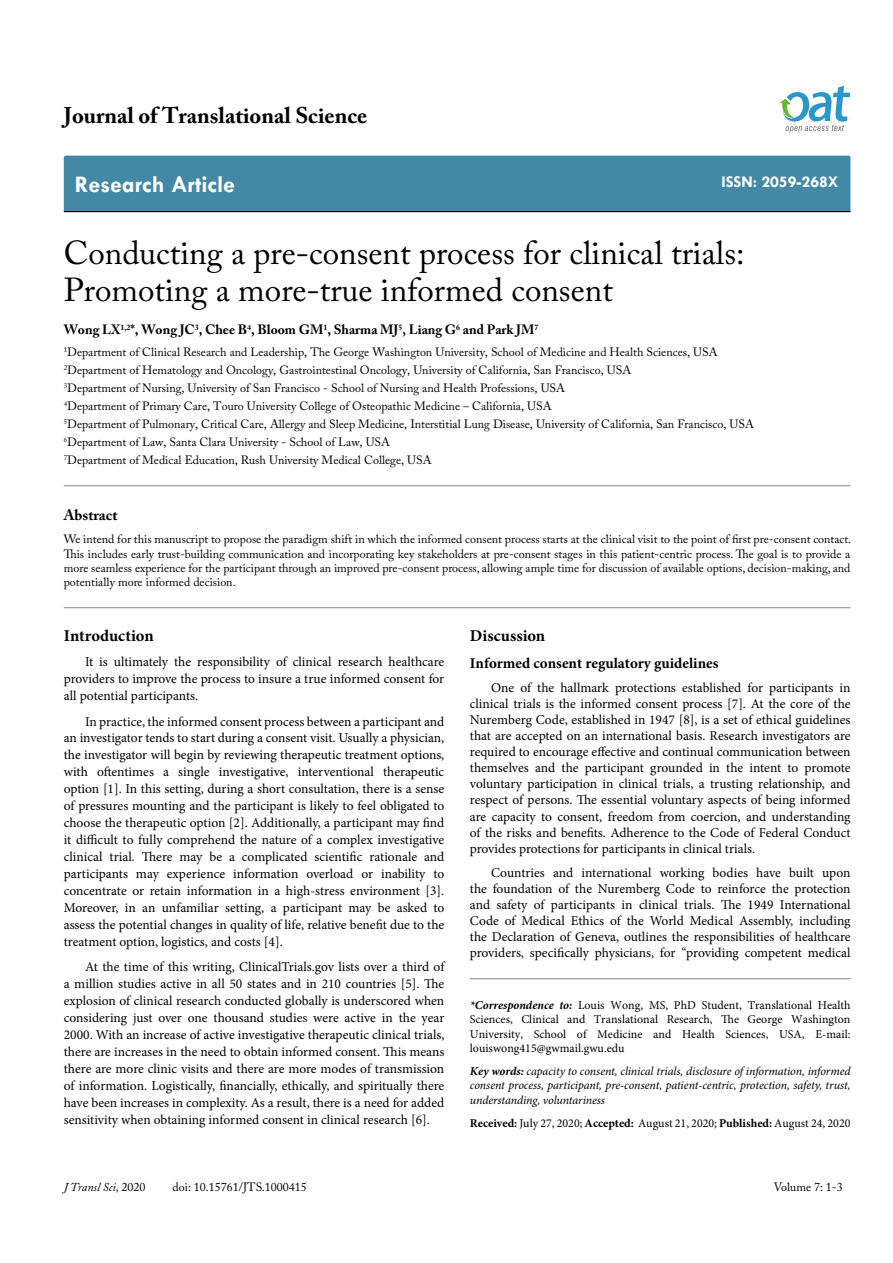
<style>
.page{position:relative;width:893px;height:1263px;background:#fff}
.page>*{position:absolute;margin:0;border:0;box-sizing:border-box;transform-origin:0 0}
.t1{font:33px/37.5px "Adobe Caslon Pro";color:#000}
.t2{font:700 24px "Tw Cen";color:#fff}
.t3{font:700 22.5px "Adobe Caslon Pro";color:#000}
.t4{font:700 16.5px "Minion Pro";color:#000}
.t5{font:700 16.5px "Tw Cen";color:#fff}
.t6{font:700 15px "Minion Pro";color:#000}
.t7{font:700 15px "Adobe Caslon Pro";color:#000}
.t8{font:13.5px/17px "Minion Pro";color:#000;text-align:justify}
.t9{font:700 13.5px "Adobe Caslon Pro";color:#000}
.t10{font:12px/18px "Adobe Caslon Pro";color:#000}
.t11{font:12px/14.4px "Minion Pro";color:#000;text-align:justify}
.t12{font:italic 12px/14.4px "Minion Pro";letter-spacing:-.01em;color:#000;text-align:justify}
.t13{font:italic 12px "Adobe Caslon Pro";color:#000}
.s1{font-weight:700;font-style:italic}
.s2{font-weight:700}
.s3{font-style:normal}
</style>
<div class="page">
<div style="left:64px;top:156px;width:786px;height:55px;background:#4389a5"></div>
<hr style="left:64px;top:211px;width:786px;height:1px;background:#000">
<svg style="left:779px;top:86px;width:71px;height:47px"></svg>
<hr style="left:470px;top:978px;width:380px;height:1px;background:#808285">
<hr style="left:64px;top:485px;width:786px;height:1px;background:#808285">
<hr style="left:64px;top:607px;width:786px;height:1px;background:#808285">
<h3 class="t3" style="left:64px;top:102px;width:305px">Journal of Translational Science</h3>
<h2 class="t2" style="left:75px;top:170px;width:162px">Research Article</h2>
<p class="t5" style="left:721px;top:172px;width:119px">ISSN: 2059-268X</p>
<h1 class="t1" style="left:64px;top:233px;width:682px">Conducting a pre-consent process for clinical trials:<br>Promoting a more-true informed consent</h1>
<p class="t9" style="left:64px;top:322px;width:476px">Wong LX<sup>1,2</sup>*, Wong JC<sup>3</sup>, Chee B<sup>4</sup>, Bloom GM<sup>1</sup>, Sharma MJ<sup>5</sup>, Liang G<sup>6</sup> and Park JM<sup>7</sup></p>
<p class="t10" style="left:64px;top:343px;width:692px"><sup>1</sup>Department of Clinical Research and Leadership, The George Washington University, School of Medicine and Health Sciences, USA <sup>2</sup>Department of Hematology and Oncology, Gastrointestinal Oncology, University of California, San Francisco, USA<br><sup>3</sup>Department of Nursing, University of San Francisco - School of Nursing and Health Professions, USA<br><sup>4</sup>Department of Primary Care, Touro University College of Osteopathic Medicine – California, USA<br><sup>5</sup>Department of Pulmonary, Critical Care, Allergy and Sleep Medicine, Interstitial Lung Disease, University of California, San Francisco, USA <sup>6</sup>Department of Law, Santa Clara University - School of Law, USA<br><sup>7</sup>Department of Medical Education, Rush University Medical College, USA</p>
<p class="t7" style="left:64px;top:506px;width:55px">Abstract</p>
<p class="t10" style="left:64px;top:532px;width:789px;line-height:14.4px;text-align:justify">We intend for this manuscript to propose the paradigm shift in which the informed consent process starts at the clinical visit to the point of first pre-consent contact.<br>This includes early trust-building communication and incorporating key stakeholders at pre-consent stages in this patient-centric process. The goal is to provide a more seamless experience for the participant through an improved pre-consent process, allowing ample time for discussion of available options, decision-making, and potentially more informed decision.</p>
<p class="t4" style="left:64px;top:624px;width:91px">Introduction</p>
<p class="t8" style="left:64px;top:654px;width:382px;text-indent:21px">It is ultimately the responsibility of clinical research healthcare providers to improve the process to insure a true informed consent for all potential participants.</p>
<p class="t8" style="left:64px;top:713px;width:382px;text-indent:21px">In practice, the informed consent process between a participant and an investigator tends to start during a consent visit. Usually a physician, the investigator will begin by reviewing therapeutic treatment options, with oftentimes a single investigative, interventional therapeutic option [1]. In this setting, during a short consultation, there is a sense of pressures mounting and the participant is likely to feel obligated to choose the therapeutic option [2]. Additionally, a participant may find it difficult to fully comprehend the nature of a complex investigative clinical trial. There may be a complicated scientific rationale and participants may experience information overload or inability to concentrate or retain information in a high-stress environment [3].<br>Moreover, in an unfamiliar setting, a participant may be asked to assess the potential changes in quality of life, relative benefit due to the treatment option, logistics, and costs [4].</p>
<p class="t8" style="left:64px;top:958px;width:382px;text-indent:21px">At the time of this writing, ClinicalTrials.gov lists over a third of a million studies active in all 50 states and in 210 countries [5]. The explosion of clinical research conducted globally is underscored when considering just over one thousand studies were active in the year 2000. With an increase of active investigative therapeutic clinical trials, there are increases in the need to obtain informed consent. This means there are more clinic visits and there are more modes of transmission of information. Logistically, financially, ethically, and spiritually there have been increases in complexity. As a result, there is a need for added sensitivity when obtaining informed consent in clinical research [6].</p>
<p class="t4" style="left:470px;top:624px;width:77px">Discussion</p>
<p class="t6" style="left:470px;top:652px;width:250px">Informed consent regulatory guidelines</p>
<p class="t8" style="left:470px;top:680px;width:382px;line-height:16px;text-indent:21px">One of the hallmark protections established for participants in clinical trials is the informed consent process [7]. At the core of the Nuremberg Code, established in 1947 [8], is a set of ethical guidelines that are accepted on an international basis. Research investigators are required to encourage effective and continual communication between themselves and the participant grounded in the intent to promote voluntary participation in clinical trials, a trusting relationship, and respect of persons. The essential voluntary aspects of being informed are capacity to consent, freedom from coercion, and understanding of the risks and benefits. Adherence to the Code of Federal Conduct provides protections for participants in clinical trials.</p>
<p class="t8" style="left:470px;top:865px;width:382px;line-height:16px;text-indent:21px">Countries and international working bodies have built upon the foundation of the Nuremberg Code to reinforce the protection and safety of participants in clinical trials. The 1949 International Code of Medical Ethics of the World Medical Assembly, including the Declaration of Geneva, outlines the responsibilities of healthcare providers, specifically physicians, for “providing competent medical</p>
<p class="t11" style="left:470px;top:998px;width:382px"><span class="s1">*Correspondence to:</span> Louis Wong, MS, PhD Student, Translational Health Sciences, Clinical and Translational Research, The George Washington University, School of Medicine and Health Sciences, USA, E-mail: louiswong415@gwmail.gwu.edu</p>
<p class="t12" style="left:470px;top:1064px;width:382px"><span class="s2">Key words:</span> capacity to consent, clinical trials, disclosure of information, informed consent process, participant, pre-consent, patient-centric, protection, safety, trust, understanding, voluntariness</p>
<p class="t11" style="left:470px;top:1115px;width:382px"><span class="s2">Received:</span> July 27, 2020; <span class="s2">Accepted:</span> August 21, 2020; <span class="s2">Published:</span> August 24, 2020</p>
<p class="t13" style="left:64px;top:1180px;width:83px">J Transl Sci, <span class="s3">2020</span></p>
<p class="t10" style="left:173px;top:1178px;width:136px">doi: 10.15761/JTS.1000415</p>
<p class="t10" style="left:774px;top:1178px;width:71px">Volume 7: 1-3</p>
</div>
